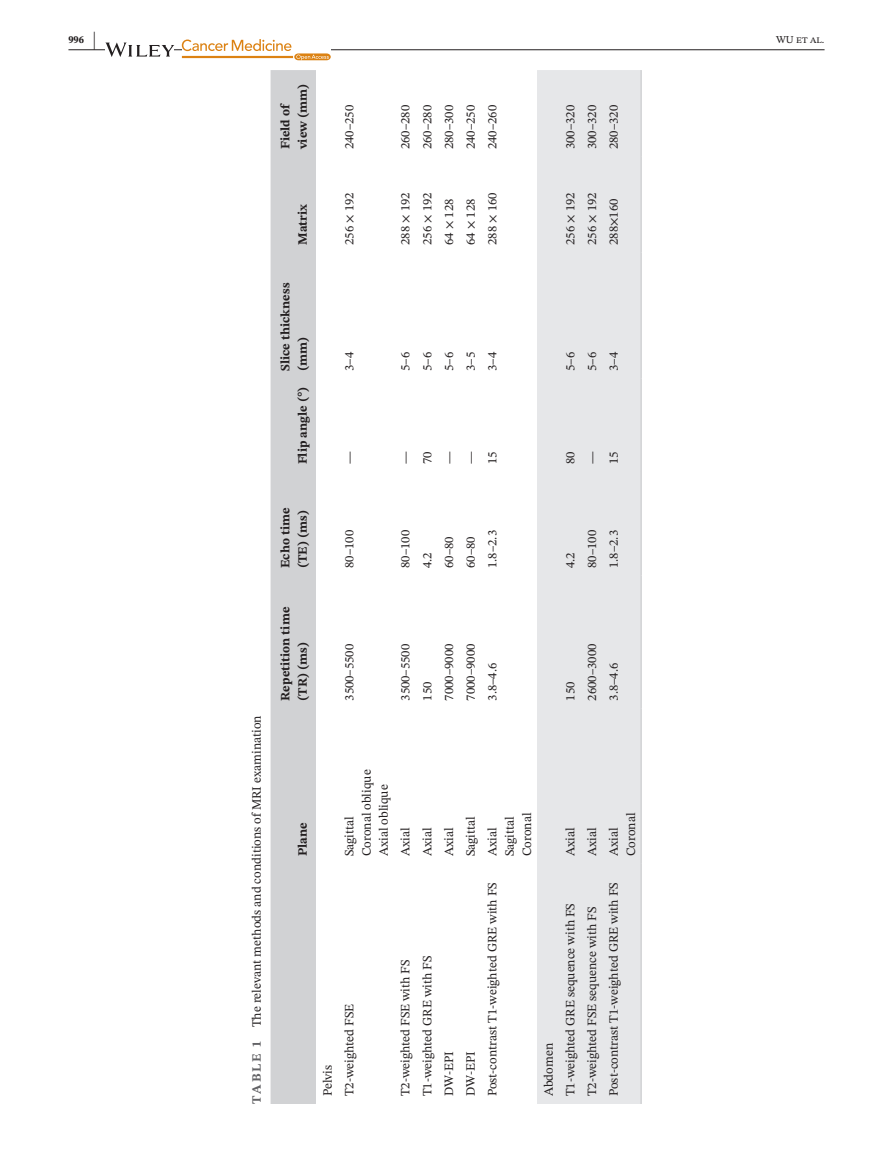
<style>
.page{position:relative;width:893px;height:1174px;background:#fff}
.page>*{position:absolute;margin:0;border:0;box-sizing:border-box;transform-origin:0 0}
.t1{font:12.75px/17.2px "STIX Two Text";color:#231f20}
.t2{font:700 12.75px/17.2px "STIX Two Text";color:#231f20}
.t3{font:10.5px "STIX Two Text";color:#231f20}
.t4{font:700 10.5px "STIX Two Text";color:#231f20}
.s1{font-size:21px}
.s2{font-weight:700;color:#636366}
</style>
<div class="page">
<hr style="left:68px;top:49px;width:756px;height:1px;background:#231f20">
<svg style="left:105px;top:43px;width:69px;height:14px"></svg>
<svg style="left:182px;top:39px;width:149px;height:21px"></svg>
<div style="left:271px;top:70px;width:45px;height:1034px;background:#d1d2d4"></div>
<div style="left:537px;top:70px;width:103px;height:1034px;background:#e6e7e9"></div>
<hr style="left:640px;top:864px;width:2px;height:240px;background:#d1d2d4">
<hr style="left:640px;top:708px;width:2px;height:156px;background:#d1d2d4">
<hr style="left:640px;top:575px;width:2px;height:133px;background:#d1d2d4">
<hr style="left:640px;top:472px;width:2px;height:103px;background:#d1d2d4">
<hr style="left:640px;top:379px;width:2px;height:93px;background:#d1d2d4">
<hr style="left:640px;top:253px;width:2px;height:126px;background:#d1d2d4">
<hr style="left:640px;top:157px;width:2px;height:96px;background:#d1d2d4">
<hr style="left:640px;top:70px;width:2px;height:87px;background:#d1d2d4">
<p class="t4" style="left:68px;top:32px;width:29px">996 <span class="s1">|</span></p>
<p class="t3" style="left:776px;top:32px;width:50px">WU et al.</p>
<p class="t1" style="left:248px;top:1104px;width:390px;rotate:-90deg"><span class="s2">TABLE 1</span> The relevant methods and conditions of MRI examination</p>
<p class="t2" style="left:277px;top:149px;width:67px;rotate:-90deg">Field of view (mm)</p>
<p class="t2" style="left:294px;top:245px;width:43px;rotate:-90deg">Matrix</p>
<p class="t2" style="left:277px;top:371px;width:90px;rotate:-90deg">Slice thickness (mm)</p>
<p class="t2" style="left:294px;top:464px;width:79px;rotate:-90deg">Flip angle (°)</p>
<p class="t2" style="left:277px;top:568px;width:62px;rotate:-90deg">Echo time (TE) (ms)</p>
<p class="t2" style="left:277px;top:701px;width:95px;rotate:-90deg">Repetition time (TR) (ms)</p>
<p class="t1" style="left:340px;top:149px;width:46px;rotate:-90deg">240–250</p>
<p class="t1" style="left:340px;top:245px;width:54px;rotate:-90deg">256 × 192</p>
<p class="t1" style="left:340px;top:371px;width:20px;rotate:-90deg">3–4</p>
<p class="t1" style="left:340px;top:464px;width:14px;rotate:-90deg">—</p>
<p class="t1" style="left:340px;top:568px;width:39px;rotate:-90deg">80–100</p>
<p class="t1" style="left:340px;top:701px;width:58px;rotate:-90deg">3500–5500</p>
<p class="t1" style="left:397px;top:149px;width:46px;rotate:-90deg">260–280</p>
<p class="t1" style="left:418px;top:149px;width:46px;rotate:-90deg">260–280</p>
<p class="t1" style="left:440px;top:149px;width:46px;rotate:-90deg">280–300</p>
<p class="t1" style="left:462px;top:149px;width:46px;rotate:-90deg">240–250</p>
<p class="t1" style="left:484px;top:149px;width:46px;rotate:-90deg">240–260</p>
<p class="t1" style="left:397px;top:245px;width:54px;rotate:-90deg">288 × 192</p>
<p class="t1" style="left:418px;top:245px;width:54px;rotate:-90deg">256 × 192</p>
<p class="t1" style="left:440px;top:245px;width:48px;rotate:-90deg">64 × 128</p>
<p class="t1" style="left:462px;top:245px;width:48px;rotate:-90deg">64 × 128</p>
<p class="t1" style="left:484px;top:245px;width:54px;rotate:-90deg">288 × 160</p>
<p class="t1" style="left:397px;top:371px;width:20px;rotate:-90deg">5–6</p>
<p class="t1" style="left:418px;top:371px;width:20px;rotate:-90deg">5–6</p>
<p class="t1" style="left:440px;top:371px;width:20px;rotate:-90deg">5–6</p>
<p class="t1" style="left:462px;top:371px;width:20px;rotate:-90deg">3–5</p>
<p class="t1" style="left:484px;top:371px;width:20px;rotate:-90deg">3–4</p>
<p class="t1" style="left:397px;top:464px;width:14px;rotate:-90deg">—</p>
<p class="t1" style="left:418px;top:464px;width:14px;rotate:-90deg">70</p>
<p class="t1" style="left:440px;top:464px;width:14px;rotate:-90deg">—</p>
<p class="t1" style="left:462px;top:464px;width:14px;rotate:-90deg">—</p>
<p class="t1" style="left:484px;top:464px;width:14px;rotate:-90deg">15</p>
<p class="t1" style="left:397px;top:568px;width:39px;rotate:-90deg">80–100</p>
<p class="t1" style="left:418px;top:568px;width:17px;rotate:-90deg">4.2</p>
<p class="t1" style="left:440px;top:568px;width:33px;rotate:-90deg">60–80</p>
<p class="t1" style="left:462px;top:568px;width:33px;rotate:-90deg">60–80</p>
<p class="t1" style="left:484px;top:568px;width:39px;rotate:-90deg">1.8–2.3</p>
<p class="t1" style="left:397px;top:701px;width:58px;rotate:-90deg">3500–5500</p>
<p class="t1" style="left:418px;top:700px;width:20px;rotate:-90deg">150</p>
<p class="t1" style="left:440px;top:700px;width:58px;rotate:-90deg">7000–9000</p>
<p class="t1" style="left:462px;top:700px;width:58px;rotate:-90deg">7000–9000</p>
<p class="t1" style="left:484px;top:700px;width:39px;rotate:-90deg">3.8–4.6</p>
<p class="t1" style="left:561px;top:149px;width:46px;rotate:-90deg">300–320</p>
<p class="t1" style="left:583px;top:149px;width:46px;rotate:-90deg">300–320</p>
<p class="t1" style="left:605px;top:149px;width:46px;rotate:-90deg">280–320</p>
<p class="t1" style="left:561px;top:245px;width:54px;rotate:-90deg">256 × 192</p>
<p class="t1" style="left:583px;top:245px;width:54px;rotate:-90deg">256 × 192</p>
<p class="t1" style="left:605px;top:245px;width:48px;rotate:-90deg">288×160</p>
<p class="t1" style="left:561px;top:371px;width:20px;rotate:-90deg">5–6</p>
<p class="t1" style="left:583px;top:371px;width:20px;rotate:-90deg">5–6</p>
<p class="t1" style="left:605px;top:371px;width:20px;rotate:-90deg">3–4</p>
<p class="t1" style="left:561px;top:464px;width:14px;rotate:-90deg">80</p>
<p class="t1" style="left:583px;top:464px;width:14px;rotate:-90deg">—</p>
<p class="t1" style="left:605px;top:464px;width:14px;rotate:-90deg">15</p>
<p class="t1" style="left:561px;top:568px;width:17px;rotate:-90deg">4.2</p>
<p class="t1" style="left:583px;top:568px;width:39px;rotate:-90deg">80–100</p>
<p class="t1" style="left:605px;top:568px;width:39px;rotate:-90deg">1.8–2.3</p>
<p class="t1" style="left:561px;top:700px;width:20px;rotate:-90deg">150</p>
<p class="t1" style="left:583px;top:700px;width:58px;rotate:-90deg">2600–3000</p>
<p class="t1" style="left:605px;top:700px;width:39px;rotate:-90deg">3.8–4.6</p>
<p class="t2" style="left:294px;top:856px;width:35px;rotate:-90deg">Plane</p>
<p class="t1" style="left:340px;top:856px;width:88px;rotate:-90deg">Sagittal<br>Coronal oblique<br>Axial oblique</p>
<p class="t1" style="left:397px;top:856px;width:30px;rotate:-90deg">Axial</p>
<p class="t1" style="left:418px;top:856px;width:30px;rotate:-90deg">Axial</p>
<p class="t1" style="left:440px;top:856px;width:30px;rotate:-90deg">Axial</p>
<p class="t1" style="left:317px;top:1096px;width:94px;line-height:21.8px;rotate:-90deg">Pelvis<br>T2-weighted FSE</p>
<p class="t1" style="left:397px;top:1096px;width:138px;rotate:-90deg">T2-weighted FSE with FS</p>
<p class="t1" style="left:418px;top:1096px;width:142px;rotate:-90deg">T1-weighted GRE with FS</p>
<p class="t1" style="left:440px;top:1096px;width:47px;rotate:-90deg">DW-EPI</p>
<p class="t1" style="left:462px;top:856px;width:42px;rotate:-90deg">Sagittal</p>
<p class="t1" style="left:484px;top:856px;width:45px;rotate:-90deg">Axial<br>Sagittal<br>Coronal</p>
<p class="t1" style="left:462px;top:1096px;width:47px;rotate:-90deg">DW-EPI</p>
<p class="t1" style="left:484px;top:1096px;width:215px;rotate:-90deg">Post-contrast T1-weighted GRE with FS</p>
<p class="t1" style="left:561px;top:856px;width:30px;rotate:-90deg">Axial</p>
<p class="t1" style="left:583px;top:856px;width:30px;rotate:-90deg">Axial</p>
<p class="t1" style="left:605px;top:856px;width:45px;rotate:-90deg">Axial<br>Coronal</p>
<p class="t1" style="left:538px;top:1096px;width:195px;line-height:21.8px;rotate:-90deg">Abdomen<br>T1-weighted GRE sequence with FS</p>
<p class="t1" style="left:583px;top:1096px;width:191px;rotate:-90deg">T2-weighted FSE sequence with FS</p>
<p class="t1" style="left:605px;top:1096px;width:215px;rotate:-90deg">Post-contrast T1-weighted GRE with FS</p>
</div>
